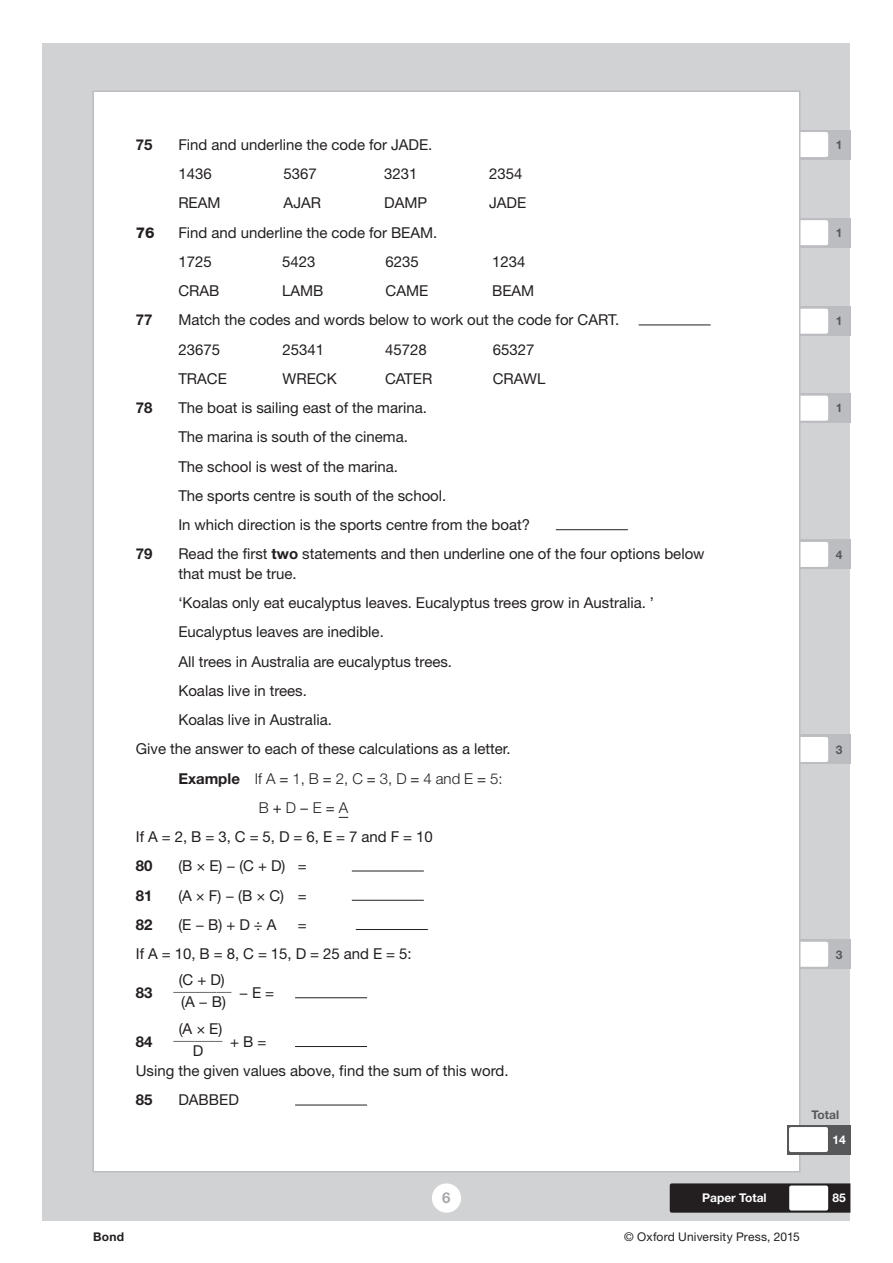
<style>
.page{position:relative;width:893px;height:1263px;background:#fff}
.page>*{position:absolute;margin:0;border:0;box-sizing:border-box;transform-origin:0 0}
.t1{font:15px/29.2px "Helvetica Neue LT Std";color:#231f20}
.t2{font:300 15px "Helvetica Neue LT Std";color:#231f20}
.t3{font:700 15px "Helvetica Neue LT Std";color:#231f20}
.t4{font:800 15px "Helvetica Neue LT Std";color:#231f20}
.t5{font:700 15px "Helvetica Neue LT Std";color:#a8a9ad}
.t6{font:12.75px "Helvetica Neue LT Std";color:#231f20;scale:1.16 1}
.t7{font:12.75px "Helvetica Neue LT Std";color:#231f20;scale:1.1 1}
.t8{font:12px "Helvetica Neue LT Std";letter-spacing:.015em;color:#231f20}
.t9{font:700 12px "Helvetica Neue LT Std";color:#fff}
.t10{font:700 12px "Helvetica Neue LT Std";color:#57585a}
.t11{font:700 12px "Helvetica Neue LT Std";color:#231f20}
.s1{font-weight:700}
.s2{font-weight:400}
</style>
<div class="page">
<div style="left:43px;top:43px;width:807px;height:1177px;background:#d1d2d4"></div>
<div style="left:785px;top:394px;width:65px;height:29px;background:#bcbdc0"></div>
<svg style="left:800px;top:396px;width:28px;height:25px"></svg>
<div style="left:785px;top:540px;width:65px;height:29px;background:#bcbdc0"></div>
<svg style="left:800px;top:542px;width:28px;height:25px"></svg>
<div style="left:785px;top:735px;width:65px;height:29px;background:#bcbdc0"></div>
<svg style="left:800px;top:737px;width:28px;height:25px"></svg>
<div style="left:785px;top:940px;width:65px;height:29px;background:#bcbdc0"></div>
<svg style="left:800px;top:942px;width:28px;height:25px"></svg>
<div style="left:785px;top:130px;width:65px;height:29px;background:#bcbdc0"></div>
<svg style="left:800px;top:132px;width:28px;height:25px"></svg>
<div style="left:785px;top:218px;width:65px;height:29px;background:#bcbdc0"></div>
<svg style="left:800px;top:220px;width:28px;height:25px"></svg>
<div style="left:785px;top:307px;width:65px;height:29px;background:#bcbdc0"></div>
<svg style="left:800px;top:309px;width:28px;height:25px"></svg>
<div style="left:92px;top:90px;width:708px;height:1082px;background:#fff;border:2px solid #bcbdc0"></div>
<div style="left:432px;top:1183px;width:29px;height:30px;background:#fff;border-radius:50%"></div>
<hr style="left:639px;top:325px;width:72px;height:1px;background:#231f20">
<hr style="left:556px;top:529px;width:72px;height:1px;background:#231f20">
<hr style="left:352px;top:871px;width:72px;height:1px;background:#231f20">
<hr style="left:352px;top:900px;width:72px;height:1px;background:#231f20">
<hr style="left:356px;top:929px;width:72px;height:1px;background:#231f20">
<hr style="left:295px;top:997px;width:72px;height:1px;background:#231f20">
<hr style="left:295px;top:1046px;width:72px;height:1px;background:#231f20">
<hr style="left:295px;top:1105px;width:72px;height:1px;background:#231f20">
<svg style="left:670px;top:1183px;width:180px;height:30px"></svg>
<div style="left:789px;top:1185px;width:39px;height:25px;background:#fff;border-radius:2px"></div>
<div style="left:787px;top:1125px;width:63px;height:29px;background:#57585a"></div>
<div style="left:789px;top:1127px;width:39px;height:25px;background:#fff;border-radius:2px"></div>
<p class="t3" style="left:136px;top:135px;width:18px">75</p>
<p class="t1" style="left:178px;top:130px;width:256px">Find and underline the code for JADE.<br>1436</p>
<p class="t1" style="left:284px;top:159px;width:35px">5367</p>
<p class="t1" style="left:384px;top:159px;width:35px">3231</p>
<p class="t1" style="left:489px;top:159px;width:35px">2354</p>
<p class="t1" style="left:178px;top:188px;width:44px">REAM</p>
<p class="t1" style="left:284px;top:188px;width:39px">AJAR</p>
<p class="t1" style="left:384px;top:188px;width:45px">DAMP</p>
<p class="t1" style="left:489px;top:188px;width:39px">JADE</p>
<p class="t4" style="left:136px;top:223px;width:20px">76</p>
<p class="t1" style="left:178px;top:217px;width:261px">Find and underline the code for BEAM.<br>1725</p>
<p class="t1" style="left:282px;top:247px;width:35px">5423</p>
<p class="t1" style="left:386px;top:247px;width:35px">6235</p>
<p class="t1" style="left:492px;top:247px;width:35px">1234</p>
<p class="t1" style="left:178px;top:276px;width:43px">CRAB</p>
<p class="t1" style="left:282px;top:276px;width:43px">LAMB</p>
<p class="t1" style="left:386px;top:276px;width:44px">CAME</p>
<p class="t1" style="left:492px;top:276px;width:44px">BEAM</p>
<p class="t3" style="left:136px;top:311px;width:18px">77</p>
<p class="t1" style="left:178px;top:305px;width:442px">Match the codes and words below to work out the code for CART.<br>23675</p>
<p class="t1" style="left:283px;top:334px;width:43px">25341</p>
<p class="t1" style="left:385px;top:334px;width:43px">45728</p>
<p class="t1" style="left:493px;top:334px;width:43px">65327</p>
<p class="t1" style="left:178px;top:364px;width:50px">TRACE</p>
<p class="t1" style="left:283px;top:364px;width:56px">WRECK</p>
<p class="t1" style="left:385px;top:364px;width:49px">CATER</p>
<p class="t1" style="left:493px;top:364px;width:54px">CRAWL</p>
<p class="t3" style="left:136px;top:398px;width:18px">78</p>
<p class="t1" style="left:178px;top:393px;width:353px">The boat is sailing east of the marina.<br>The marina is south of the cinema.<br>The school is west of the marina.<br>The sports centre is south of the school.<br>In which direction is the sports centre from the boat?</p>
<p class="t3" style="left:136px;top:545px;width:18px">79</p>
<p class="t1" style="left:178px;top:544px;width:528px;line-height:19.5px">Read the first <span class="s1">two</span> statements and then underline one of the four options below that must be true.</p>
<p class="t1" style="left:178px;top:588px;width:477px">‘Koalas only eat eucalyptus leaves. Eucalyptus trees grow in Australia. ’</p>
<p class="t1" style="left:178px;top:617px;width:207px">Eucalyptus leaves are inedible.</p>
<p class="t1" style="left:178px;top:646px;width:275px">All trees in Australia are eucalyptus trees.</p>
<p class="t1" style="left:178px;top:676px;width:130px">Koalas live in trees.</p>
<p class="t1" style="left:178px;top:705px;width:155px">Koalas live in Australia.</p>
<p class="t1" style="left:136px;top:734px;width:376px">Give the answer to each of these calculations as a letter.</p>
<p class="t2" style="left:178px;top:769px;width:326px"><span class="s1">Example</span> If A <span class="s2">=</span> 1, B <span class="s2">=</span> 2, C <span class="s2">=</span> 3, D <span class="s2">=</span> 4 and E <span class="s2">=</span> 5:</p>
<p class="t2" style="left:259px;top:798px;width:91px">B <span class="s2">+</span> D <span class="s2">−</span> E <span class="s2">=</span> A</p>
<p class="t1" style="left:136px;top:822px;width:299px">If A = 2, B = 3, C = 5, D = 6, E = 7 and F = 10</p>
<p class="t3" style="left:136px;top:857px;width:18px">80</p>
<p class="t1" style="left:178px;top:851px;width:130px">(B × E) − (C + D) =</p>
<p class="t3" style="left:136px;top:886px;width:18px">81</p>
<p class="t1" style="left:178px;top:880px;width:130px">(A × F) − (B × C) =</p>
<p class="t3" style="left:136px;top:915px;width:18px">82</p>
<p class="t1" style="left:178px;top:910px;width:100px">(E − B) + D ÷ A</p>
<p class="t1" style="left:136px;top:910px;width:277px;text-indent:162px">=<br>If A = 10, B = 8, C = 15, D = 25 and E = 5:</p>
<p class="t3" style="left:136px;top:983px;width:18px">83</p>
<p class="t1" style="left:179px;top:965px;width:48px">(C + D)</p>
<p class="t6" style="left:173px;top:979px;width:52px">________</p>
<p class="t1" style="left:181px;top:987px;width:46px">(A − B)</p>
<p class="t1" style="left:239px;top:978px;width:37px">− E =</p>
<p class="t1" style="left:179px;top:1014px;width:45px">(A × E)</p>
<p class="t7" style="left:173px;top:1027px;width:46px">_______</p>
<p class="t1" style="left:193px;top:1035px;width:12px">D</p>
<p class="t1" style="left:136px;top:1027px;width:374px;text-indent:94px">+ B =<br>Using the given values above, find the sum of this word.</p>
<p class="t3" style="left:136px;top:1091px;width:18px">85</p>
<p class="t1" style="left:178px;top:1085px;width:62px">DABBED</p>
<p class="t3" style="left:136px;top:1032px;width:18px">84</p>
<p class="t10" style="left:836px;top:137px;width:8px">1</p>
<p class="t10" style="left:836px;top:225px;width:8px">1</p>
<p class="t10" style="left:836px;top:314px;width:8px">1</p>
<p class="t10" style="left:836px;top:401px;width:8px">1</p>
<p class="t10" style="left:836px;top:547px;width:8px">4</p>
<p class="t10" style="left:836px;top:742px;width:8px">3</p>
<p class="t10" style="left:836px;top:947px;width:8px">3</p>
<p class="t10" style="left:812px;top:1108px;width:29px">Total</p>
<p class="t9" style="left:832px;top:1132px;width:15px">14</p>
<p class="t5" style="left:442px;top:1189px;width:10px">6</p>
<p class="t9" style="left:702px;top:1190px;width:66px">Paper Total</p>
<p class="t9" style="left:832px;top:1190px;width:15px">85</p>
<p class="t11" style="left:93px;top:1229px;width:33px">Bond</p>
<p class="t8" style="left:624px;top:1229px;width:177px">© Oxford University Press, 2015</p>
</div>
